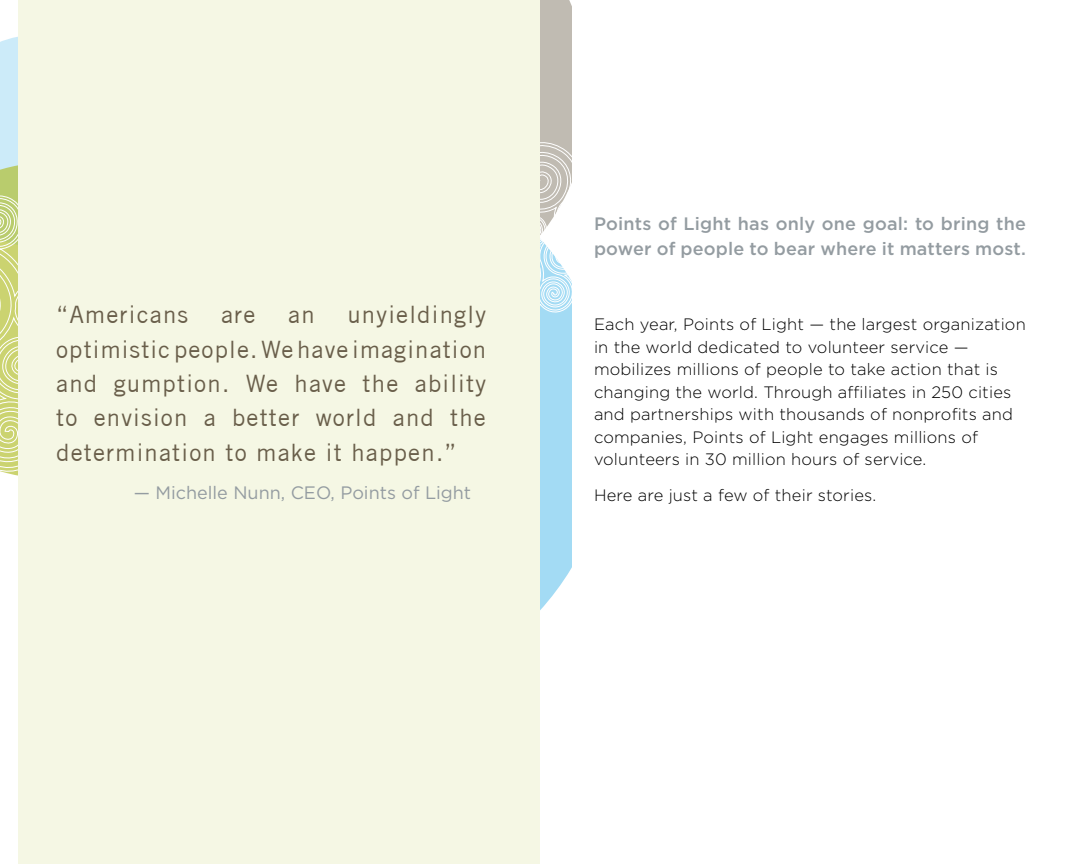
<style>
.page{position:relative;width:1080px;height:864px;background:#fff}
.page>*{position:absolute;margin:0;border:0;box-sizing:border-box;transform-origin:0 0}
.t1{font:24px/34.5px "Trade Gothic";letter-spacing:.05em;color:#695e4a;text-align:justify}
.t2{font:500 18px/25.5px "Gotham";letter-spacing:.01em;color:#949ca1}
.t3{font:18px "Gotham";color:#949ca1}
.t4{font:300 16.5px/22.5px "Gotham";letter-spacing:.01em;color:#000}
</style>
<div class="page">
<div style="left:540px;top:0;width:32px;height:139px;background:#c0bbb2"></div>
<div style="left:56px;top:147px;width:555px;height:555px;background:#a3dbf4;border-radius:50%"></div>
<svg style="left:540px;top:139px;width:32px;height:174px"></svg>
<div style="left:572px;top:0;width:508px;height:864px;background:#fff"></div>
<svg style="left:0;top:34px;width:19px;height:484px;background:#d5e3b5"></svg>
<div style="left:19px;top:0;width:521px;height:864px;background:#f5f7e4"></div>
<h1 class="t1" style="left:56px;top:297px;width:432px;text-indent:291px">unyieldingly optimistic people. We have imagination and gumption. We have the ability to envision a better world and the determination to make it happen.”</h1>
<h1 class="t1" style="left:56px;top:297px;width:134px">“Americans</h1>
<h1 class="t1" style="left:221px;top:297px;width:36px">are</h1>
<h1 class="t1" style="left:288px;top:297px;width:28px">an</h1>
<p class="t3" style="left:134px;top:481px;width:339px">— Michelle Nunn, CEO, Points of Light</p>
<p class="t2" style="left:594px;top:210px;width:434px">Points of Light has only one goal: to bring the power of people to bear where it matters most.</p>
<p class="t4" style="left:594px;top:313px;width:433px">Each year, Points of Light — the largest organization in the world dedicated to volunteer service — mobilizes millions of people to take action that is changing the world. Through affiliates in 250 cities and partnerships with thousands of nonprofits and companies, Points of Light engages millions of volunteers in 30 million hours of service.</p>
<p class="t4" style="left:594px;top:484px;width:284px">Here are just a few of their stories.</p>
</div>
